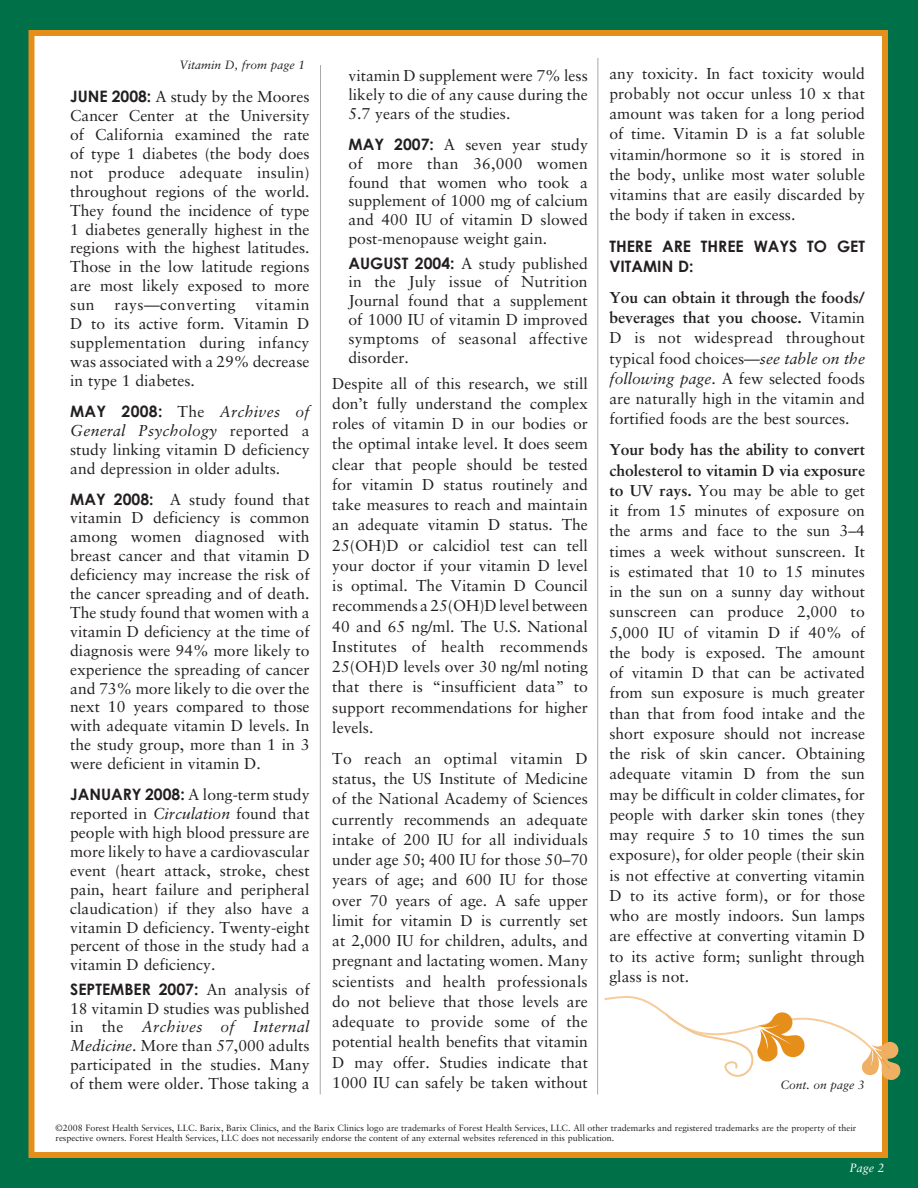
<style>
.page{position:relative;width:918px;height:1188px;background:#fff}
.page>*{position:absolute;margin:0;border:0;box-sizing:border-box;transform-origin:0 0}
.Body_Text{font:15.75px/20.2px "Sabon";color:#231f20;text-align:justify}
.Body_Text_Indent-Bul{font:15.75px/18.9px "Sabon";color:#231f20;text-align:justify}
.Body_Text-2{font:700 15.75px/20.2px "Century Gothic";color:#231f20}
.Body_Text_Indent-Bul-2{font:15.75px "Sabon";letter-spacing:.025em;color:#231f20}
.t1{font:italic 12px "Sabon";color:#231f20}
.t2{font:italic 12px "Sabon";color:#fff}
.t3{font:9px/10.5px "Sabon";color:#231f20}
.s1{font-family:"Century Gothic";font-weight:700}
.s2{font-style:italic}
.s3{font-weight:700}
</style>
<div class="page">
<div style="left:0;top:0;width:918px;height:1188px;border:30px solid #007049"></div>
<div style="left:28px;top:30px;width:860px;height:1128px;border:6px solid #e58e19"></div>
<svg style="left:917px;top:0;width:1px;height:1188px"></svg>
<hr style="left:597px;top:58px;width:1px;height:1036px;background:#a8a9ad">
<hr style="left:320px;top:65px;width:1px;height:1029px;background:#a8a9ad">
<svg style="left:604px;top:995px;width:297px;height:86px"></svg>
<p class="t1" style="left:179px;top:58px;width:128px">Vitamin D, from page 1</p>
<p class="Body_Text_Indent-Bul" style="left:70px;top:87px;width:241px"><span class="s1">JUNE 2008:</span> A study by the Moores Cancer Center at the University of California examined the rate of type 1 diabetes (the body does not produce adequate insulin) throughout regions of the world.<br>They found the incidence of type 1 diabetes generally highest in the regions with the highest latitudes.<br>Those in the low latitude regions are most likely exposed to more sun</p>
<p class="Body_Text_Indent-Bul" style="left:70px;top:295px;width:241px;text-indent:185px">vitamin D to its active form. Vitamin D supplementation during infancy was associated with a 29% decrease in type 1 diabetes.</p>
<p class="Body_Text_Indent-Bul" style="left:70px;top:402px;width:241px"><span class="s1">MAY 2008:</span> The <span class="s2">Archives of General Psychology</span> reported a study linking vitamin D deficiency and depression in older adults.</p>
<p class="Body_Text_Indent-Bul" style="left:70px;top:489px;width:241px"><span class="s1">MAY 2008:</span> A study found that vitamin D deficiency is common among women diagnosed with breast cancer and that vitamin D deficiency may increase the risk of the cancer spreading and of death.<br>The study found that women with a vitamin D deficiency at the time of diagnosis were 94% more likely to experience the spreading of cancer and 73% more likely to die over the next 10 years compared to those with adequate vitamin D levels. In the study group, more than 1 in 3 were deficient in vitamin D.</p>
<p class="Body_Text_Indent-Bul" style="left:70px;top:785px;width:241px"><span class="s1">JANUARY 2008:</span> A long-term study reported in <span class="s2">Circulation</span> found that people with high blood pressure are more likely to have a cardiovascular event (heart attack, stroke, chest pain, heart failure and peripheral claudication) if they also have a vitamin D deficiency. Twenty-eight percent of those in the study had a vitamin D deficiency.</p>
<p class="Body_Text_Indent-Bul" style="left:70px;top:980px;width:241px"><span class="s1">SEPTEMBER 2007:</span> An analysis of 18 vitamin D studies was published in the <span class="s2">Archives of Internal Medicine</span>. More than 57,000 adults participated in the studies. Many of them were older. Those taking a</p>
<p class="Body_Text_Indent-Bul-2" style="left:115px;top:295px;width:123px">rays—converting</p>
<p class="Body_Text_Indent-Bul" style="left:349px;top:66px;width:241px">vitamin D supplement were 7% less likely to die of any cause during the 5.7 years of the studies.</p>
<p class="Body_Text_Indent-Bul" style="left:349px;top:135px;width:241px"><span class="s1">MAY 2007:</span> A seven year study of more than 36,000 women found that women who took a supplement of 1000 mg of calcium and 400 IU of vitamin D slowed post-menopause weight gain.</p>
<p class="Body_Text_Indent-Bul" style="left:349px;top:253px;width:241px"><span class="s1">AUGUST 2004:</span> A study published in the July issue of Nutrition Journal found that a supplement of 1000 IU of vitamin D improved symptoms of seasonal affective disorder.</p>
<p class="Body_Text" style="left:332px;top:373px;width:257px">Despite all of this research, we still don’t fully understand the complex roles of vitamin D in our bodies or the optimal intake level. It does seem clear that people should be tested for vitamin D status routinely and take measures to reach and maintain an adequate vitamin D status. The 25(OH)D or calcidiol test can tell your doctor if your vitamin D level is optimal. The Vitamin D Council recommends a 25(OH)D level between 40 and 65 ng/ml. The U.S. National Institutes of health recommends 25(OH)D levels over 30 ng/ml noting that there is “insufficient data” to support recommendations for higher levels.</p>
<p class="Body_Text" style="left:332px;top:748px;width:257px">To reach an optimal vitamin D status, the US Institute of Medicine of the National Academy of Sciences currently recommends an adequate intake of 200 IU for all individuals under age 50; 400 IU for those 50–70 years of age; and 600 IU for those over 70 years of age. A safe upper limit for vitamin D is currently set at 2,000 IU for children, adults, and pregnant and lactating women. Many scientists and health professionals do not believe that those levels are adequate to provide some of the potential health benefits that vitamin D may offer. Studies indicate that 1000 IU can safely be taken without</p>
<p class="Body_Text" style="left:609px;top:63px;width:257px">any toxicity. In fact toxicity would probably not occur unless 10 x that amount was taken for a long period of time. Vitamin D is a fat soluble vitamin/hormone so it is stored in the body, unlike most water soluble vitamins that are easily discarded by the body if taken in excess.</p>
<p class="Body_Text-2" style="left:609px;top:235px;width:257px">THERE ARE THREE WAYS TO GET<br>VITAMIN D:</p>
<p class="Body_Text" style="left:609px;top:287px;width:257px"><span class="s3">You can obtain it through the foods/ beverages that you choose.</span> Vitamin D is not widespread throughout typical food choices—<span class="s2">see table on the following page</span>. A few selected foods are naturally high in the vitamin and fortified foods are the best sources.</p>
<p class="Body_Text" style="left:609px;top:440px;width:257px"><span class="s3">Your body has the ability to convert cholesterol to vitamin D via exposure to UV rays.</span> You may be able to get it from 15 minutes of exposure on the arms and face to the sun 3–4 times a week without sunscreen. It is estimated that 10 to 15 minutes in the sun on a sunny day without sunscreen can produce 2,000 to 5,000 IU of vitamin D if 40% of the body is exposed. The amount of vitamin D that can be activated from sun exposure is much greater than that from food intake and the short exposure should not increase the risk of skin cancer. Obtaining adequate vitamin D from the sun may be difficult in colder climates, for people with darker skin tones (they may require 5 to 10 times the sun exposure), for older people (their skin is not effective at converting vitamin D to its active form), or for those who are mostly indoors. Sun lamps are effective at converting vitamin D to its active form; sunlight through glass is not.</p>
<p class="t1" style="left:781px;top:1078px;width:86px">Cont. on page 3</p>
<p class="t3" style="left:56px;top:1122px;width:802px">©2008 Forest Health Services, LLC. Barix, Barix Clinics, and the Barix Clinics logo are trademarks of Forest Health Services, LLC. All other trademarks and registered trademarks are the property of their respective owners. Forest Health Services, LLC does not necessarily endorse the content of any external websites referenced in this publication.</p>
<p class="t2" style="left:849px;top:1161px;width:37px">Page 2</p>
</div>
